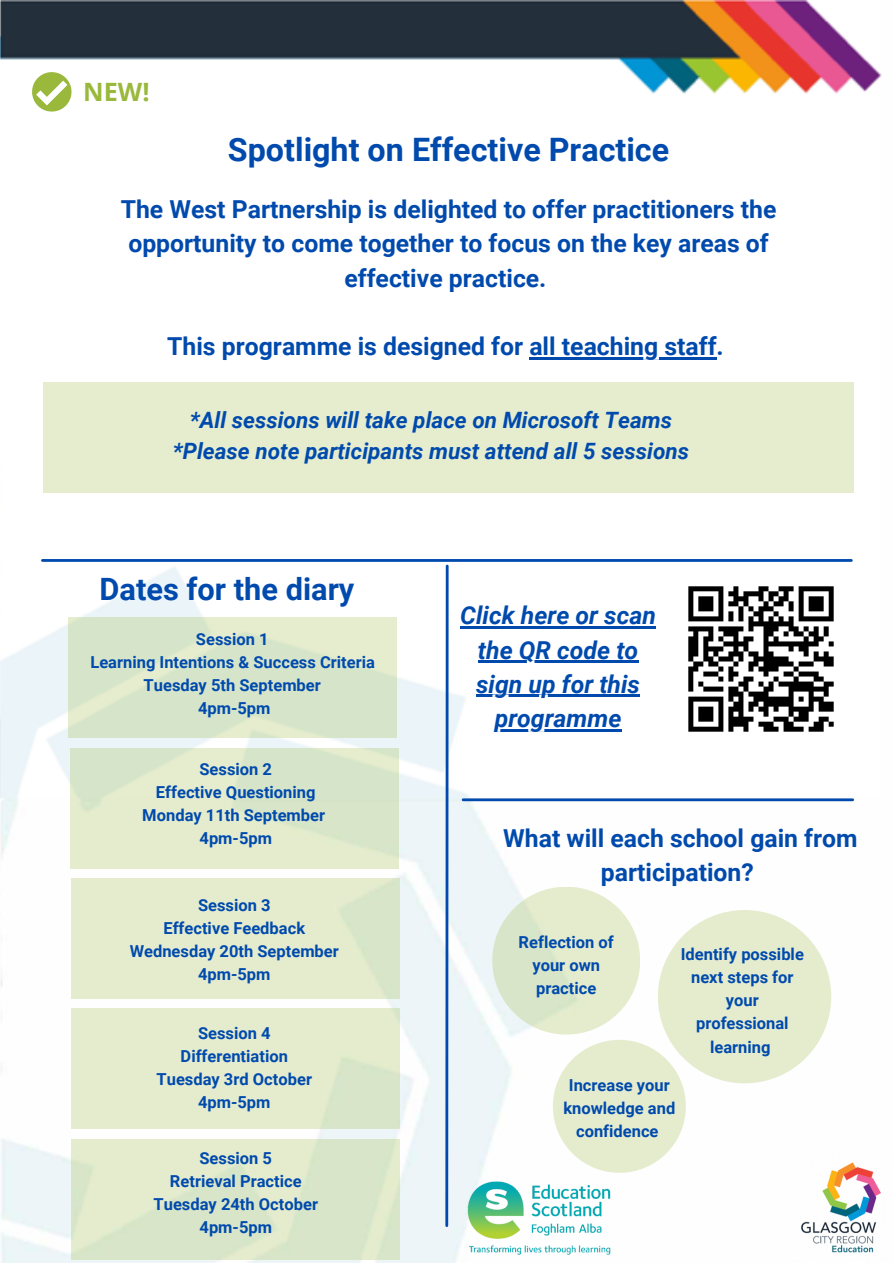
<style>
.page{position:relative;width:893px;height:1263px;background:#fff}
.page>*{position:absolute;margin:0;border:0;box-sizing:border-box;transform-origin:0 0}
.t1{font:700 32.25px "Roboto";color:#004aad}
.t2{font:700 30.75px "Roboto";color:#004aad}
.t3{font:700 25.28px "Open Sans";color:#99b83c}
.t4{font:700 24.75px/34.3px "Roboto";color:#004aad;text-align:center}
.t5{font:italic 700 24.75px/34.3px "Roboto";color:#004aad;text-align:center}
.t6{font:italic 700 22.5px "Roboto";color:#004aad}
.t7{font:700 16.5px/23.1px "Roboto";color:#004aad;text-align:center}
</style>
<div class="page">
<img style="left:0;top:0;width:882px;height:1263px">
<hr style="left:42px;top:559px;width:809px;height:3px;background:#004aad">
<img style="left:790px;top:1152px;width:92px;height:111px">
<svg style="left:444px;top:563px;width:6px;height:665px;background:#80a6d5"></svg>
<hr style="left:463px;top:798px;width:389px;height:3px;background:#004aad">
<img style="left:464px;top:1174px;width:149px;height:87px">
<svg style="left:32px;top:72px;width:39px;height:40px"></svg>
<div style="left:68px;top:617px;width:329px;height:121px;background:linear-gradient(to right,#d7e5ca,#dce8cc)"></div>
<div style="left:70px;top:748px;width:328px;height:120px;background:linear-gradient(to right,#e3ebce,#dae7ca)"></div>
<div style="left:72px;top:878px;width:328px;height:121px;background:linear-gradient(to right,#e7edcf,#e0e9cc)"></div>
<div style="left:72px;top:1008px;width:328px;height:121px;background:linear-gradient(to right,#e7edcf,#e0e9cc)"></div>
<div style="left:72px;top:1139px;width:328px;height:120px;background:linear-gradient(to right,#e1eacc,#dae6ca)"></div>
<img style="left:667px;top:566px;width:187px;height:186px">
<hr style="left:460px;top:626px;width:196px;height:2px;background:#004aad">
<hr style="left:478px;top:660px;width:160px;height:3px;background:#004aad">
<hr style="left:476px;top:695px;width:164px;height:2px;background:#004aad">
<hr style="left:495px;top:729px;width:126px;height:2px;background:#004aad">
<div style="left:658px;top:910px;width:173px;height:173px;background:#e5ecce;border-radius:50%"></div>
<div style="left:553px;top:1040px;width:133px;height:133px;background:#e5ecce;border-radius:50%"></div>
<div style="left:492px;top:887px;width:148px;height:147px;background:linear-gradient(to right,#d7e5c9,#e9eecf);border-radius:50%"></div>
<div style="left:43px;top:382px;width:810px;height:110px;background:#e5edce"></div>
<hr style="left:529px;top:357px;width:187px;height:2px;background:#004aad">
<p class="t3" style="left:83px;top:74px;width:68px">NEW!</p>
<p class="t1" style="left:228px;top:131px;width:443px">Spotlight on Effective Practice</p>
<p class="t4" style="left:121px;top:192px;width:657px">The West Partnership is delighted to offer practitioners the opportunity to come together to focus on the key areas of effective practice.</p>
<p class="t4" style="left:167px;top:330px;width:558px">This programme is designed for all teaching staff.</p>
<p class="t6" style="left:190px;top:407px;width:484px">*All sessions will take place on Microsoft Teams</p>
<p class="t6" style="left:173px;top:438px;width:518px">*Please note participants must attend all 5 sessions</p>
<p class="t2" style="left:99px;top:571px;width:256px">Dates for the diary</p>
<p class="t7" style="left:196px;top:628px;width:74px">Session 1</p>
<p class="t7" style="left:90px;top:651px;width:286px">Learning Intentions &amp; Success Criteria</p>
<p class="t7" style="left:144px;top:674px;width:179px">Tuesday 5th September</p>
<p class="t7" style="left:198px;top:697px;width:74px">4pm-5pm</p>
<p class="t7" style="left:199px;top:758px;width:74px">Session 2</p>
<p class="t7" style="left:156px;top:781px;width:161px">Effective Questioning</p>
<p class="t7" style="left:142px;top:804px;width:184px">Monday 11th September</p>
<p class="t7" style="left:199px;top:827px;width:74px">4pm-5pm</p>
<p class="t7" style="left:198px;top:893px;width:74px">Session 3</p>
<p class="t7" style="left:163px;top:916px;width:143px">Effective Feedback</p>
<p class="t7" style="left:130px;top:939px;width:211px">Wednesday 20th September</p>
<p class="t7" style="left:198px;top:963px;width:74px">4pm-5pm</p>
<p class="t7" style="left:198px;top:1022px;width:74px">Session 4</p>
<p class="t7" style="left:181px;top:1045px;width:109px">Differentiation</p>
<p class="t7" style="left:157px;top:1068px;width:157px">Tuesday 3rd October</p>
<p class="t7" style="left:198px;top:1091px;width:74px">4pm-5pm</p>
<p class="t7" style="left:199px;top:1146px;width:74px">Session 5</p>
<p class="t7" style="left:170px;top:1169px;width:133px">Retrieval Practice</p>
<p class="t7" style="left:154px;top:1192px;width:166px">Tuesday 24th October</p>
<p class="t7" style="left:199px;top:1215px;width:74px">4pm-5pm</p>
<p class="t5" style="left:460px;top:599px;width:197px">Click here or scan the QR code to sign up for this programme</p>
<p class="t4" style="left:503px;top:821px;width:356px">What will each school gain from participation?</p>
<p class="t7" style="left:518px;top:930px;width:97px">Reflection of your own practice</p>
<p class="t7" style="left:681px;top:943px;width:125px">Identify possible next steps for your professional learning</p>
<p class="t7" style="left:563px;top:1073px;width:113px">Increase your knowledge and confidence</p>
</div>
